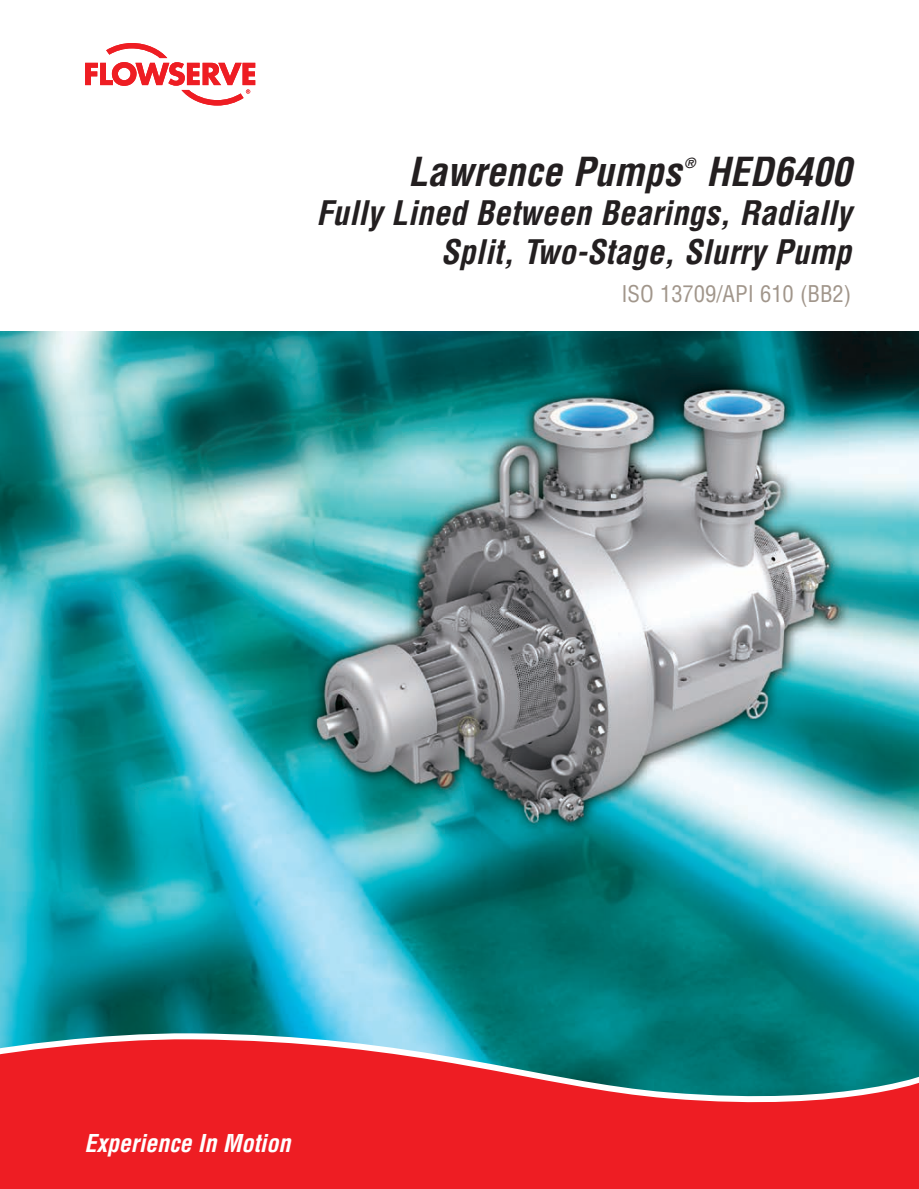
<style>
.page{position:relative;width:919px;height:1189px;background:#fff}
.page>*{position:absolute;margin:0;border:0;box-sizing:border-box;transform-origin:0 0}
.PB-Brochure_Title{font:italic 700 condensed 39px "Helvetica LT Std";color:#231f20}
.PB-Brochure_Title-2{font:italic 700 condensed 33px/39px "Helvetica LT Std";color:#231f20;text-align:right}
.t1{font:italic 700 condensed 24px "Helvetica LT Std";letter-spacing:-.005em;color:#fff}
.PB-Brochure_Sub_Titl{font:condensed 22.5px "Helvetica LT Std";color:#a1968b}
.PB-Brochure_Title-3{font:italic 700 condensed 13.65px "Helvetica LT Std";color:#231f20}
</style>
<div class="page">
<hr style="left:55px;top:1188px;width:41px;height:1px;background:#000">
<img style="left:0;top:332px;width:918px;height:700px">
<svg style="left:85px;top:43px;width:170px;height:62px"></svg>
<svg style="left:0;top:1032px;width:918px;height:6px;background:#329ba2"></svg>
<svg style="left:0;top:1038px;width:918px;height:150px;background:#c8353a"></svg>
<p class="PB-Brochure_Title" style="left:408px;top:147px;width:274px">Lawrence Pumps</p>
<p class="PB-Brochure_Title-3" style="left:684px;top:154px;width:13px">®</p>
<p class="PB-Brochure_Title" style="left:706px;top:147px;width:147px">HED6400</p>
<p class="PB-Brochure_Title-2" style="left:316px;top:194px;width:536px">Fully Lined Between Bearings, Radially<br>Split, Two-Stage, Slurry Pump</p>
<p class="PB-Brochure_Sub_Titl" style="left:621px;top:279px;width:231px">ISO 13709/API 610 (BB2)</p>
<p class="t1" style="left:85px;top:1128px;width:207px">Experience In Motion</p>
</div>
